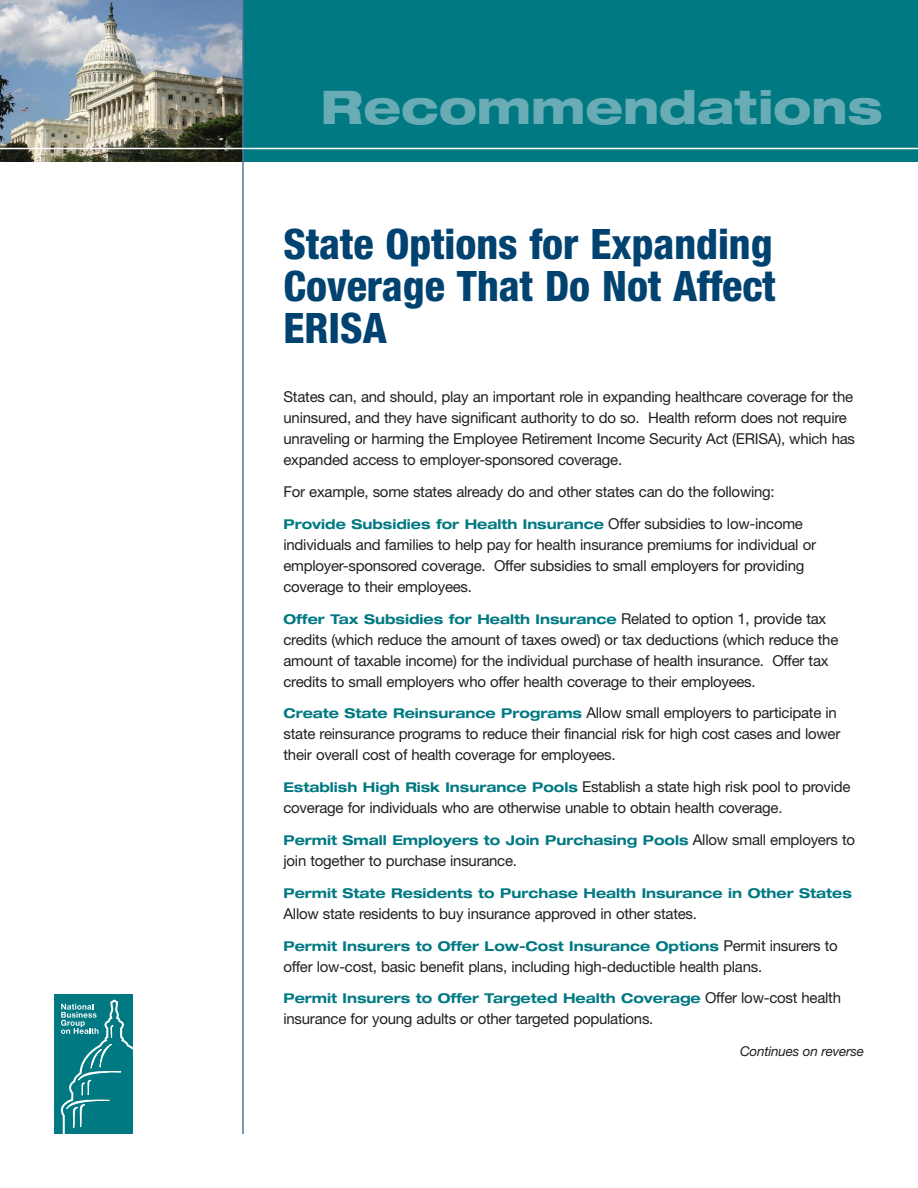
<style>
.page{position:relative;width:918px;height:1188px;background:#fff}
.page>*{position:absolute;margin:0;border:0;box-sizing:border-box;transform-origin:0 0}
.t1{font:800 expanded 46.5px "Helvetica Neue";color:#69acb5}
.t2{font:800 condensed 42px/42px "Helvetica Neue";color:#004270;text-align:justify}
.t3{font:15px/21px "Helvetica Neue";letter-spacing:-.015em;color:#231f20}
.t4{font:700 expanded 13.5px "Helvetica Neue";color:#007983}
.t5{font:italic 13.5px "Helvetica Neue";letter-spacing:-.015em;color:#231f20}
.s1{font-weight:400;font-stretch:normal;font-size:15px;color:#231f20}
.s2{font-weight:700;font-stretch:expanded;font-size:13.5px;color:#007983}
</style>
<div class="page">
<img style="left:0;top:0;width:242px;height:162px">
<div style="left:243px;top:0;width:675px;height:162px;background:#007983"></div>
<hr style="left:242px;top:0;width:2px;height:1134px;background:#55769c">
<hr style="left:0;top:148px;width:918px;height:1px;background:#fff">
<div style="left:54px;top:995px;width:78px;height:139px;background:#007983"></div>
<svg style="left:60px;top:999px;width:72px;height:135px"></svg>
<h1 class="t1" style="left:320px;top:90px;width:564px">Recommendations</h1>
<h2 class="t2" style="left:284px;top:227px;width:494px">State Options for Expanding Coverage That Do Not Affect ERISA</h2>
<p class="t3" style="left:284px;top:388px;width:573px">States can, and should, play an important role in expanding healthcare coverage for the uninsured, and they have significant authority to do so. Health reform does not require unraveling or harming the Employee Retirement Income Security Act (ERISA), which has expanded access to employer-sponsored coverage.</p>
<p class="t3" style="left:284px;top:483px;width:493px">For example, some states already do and other states can do the following:</p>
<p class="t4" style="left:284px;top:519px;width:521px">Provide Subsidies for Health Insurance <span class="s1">Offer subsidies to low-income</span></p>
<p class="t3" style="left:283px;top:535px;width:534px">individuals and families to help pay for health insurance premiums for individual or employer-sponsored coverage. Offer subsidies to small employers for providing coverage to their employees.</p>
<p class="t4" style="left:284px;top:614px;width:544px">Offer Tax Subsidies for Health Insurance <span class="s1">Related to option 1, provide tax</span></p>
<p class="t3" style="left:284px;top:630px;width:556px">credits (which reduce the amount of taxes owed) or tax deductions (which reduce the amount of taxable income) for the individual purchase of health insurance. Offer tax credits to small employers who offer health coverage to their employees.</p>
<p class="t3" style="left:283px;top:704px;width:558px"><span class="s2">Create State Reinsurance Programs</span> Allow small employers to participate in state reinsurance programs to reduce their financial risk for high cost cases and lower their overall cost of health coverage for employees.</p>
<p class="t3" style="left:283px;top:778px;width:569px"><span class="s2">Establish High Risk Insurance Pools</span> Establish a state high risk pool to provide coverage for individuals who are otherwise unable to obtain health coverage.</p>
<p class="t4" style="left:284px;top:835px;width:573px">Permit Small Employers to Join Purchasing Pools <span class="s1">Allow small employers to</span></p>
<p class="t3" style="left:284px;top:852px;width:235px">join together to purchase insurance.</p>
<p class="t4" style="left:284px;top:888px;width:570px">Permit State Residents to Purchase Health Insurance in Other States</p>
<p class="t3" style="left:284px;top:904px;width:415px">Allow state residents to buy insurance approved in other states.</p>
<p class="t4" style="left:284px;top:941px;width:556px">Permit Insurers to Offer Low-Cost Insurance Options <span class="s1">Permit insurers to</span></p>
<p class="t3" style="left:284px;top:957px;width:480px">offer low-cost, basic benefit plans, including high-deductible health plans.</p>
<p class="t4" style="left:284px;top:994px;width:559px">Permit Insurers to Offer Targeted Health Coverage <span class="s1">Offer low-cost health</span></p>
<p class="t3" style="left:284px;top:1010px;width:371px">insurance for young adults or other targeted populations.</p>
<p class="t5" style="left:740px;top:1047px;width:125px">Continues on reverse</p>
</div>
